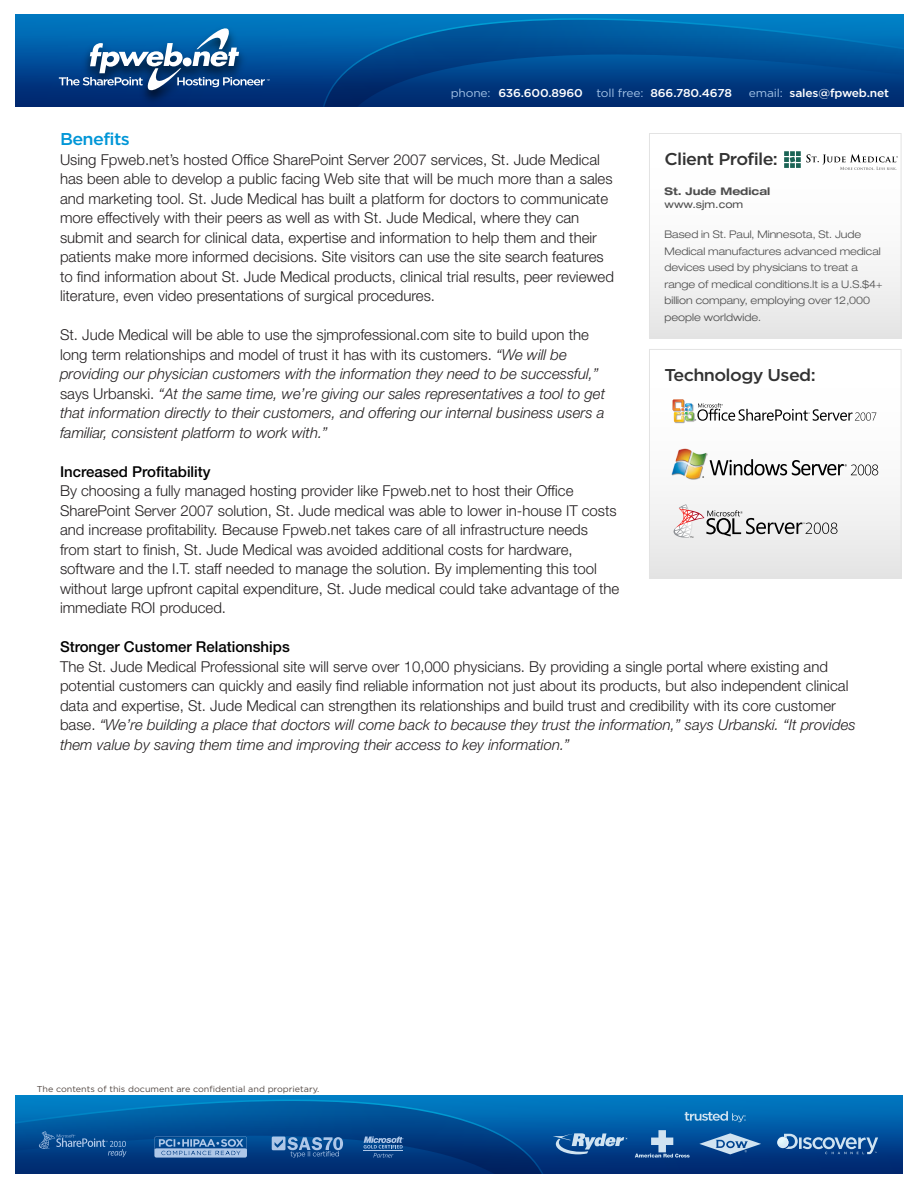
<style>
.page{position:relative;width:918px;height:1188px;background:#fff}
.page>*{position:absolute;margin:0;border:0;box-sizing:border-box;transform-origin:0 0}
.t1{font:500 17.1px "Gotham";letter-spacing:-.035em;color:#333;scale:1.05 1}
.t2{font:500 17.1px "Gotham";letter-spacing:-.035em;color:#0096d7;scale:1.05 1}
.t3{font:300 15px/19.5px "Helvetica Neue LT Std";color:#231f20}
.t4{font:italic 300 15px/19.5px "Helvetica Neue LT Std";color:#231f20}
.t5{font:500 11.4px "Gotham";letter-spacing:-.015em;color:#fff;scale:1.05 1}
.t6{font:300 expanded 10.5px/16.5px "Helvetica Neue LT Std";color:#4d4d4d}
.t7{font:700 expanded 10.5px/13.5px "Helvetica Neue LT Std";color:#4d4d4d}
.t8{font:8.55px "Gotham";color:#544a45;scale:1.05 1}
.s1{font-weight:400;color:#a1c0e5}
.s2{font-style:normal}
.s3{font-weight:500;color:#000}
.s4{font-style:italic}
.s5{font-weight:400}
</style>
<div class="page">
<div style="left:649px;top:134px;width:252px;height:204px;background:linear-gradient(to bottom,#fff,#e9e9e9)"></div>
<div style="left:649px;top:133px;width:252px;height:206px;border:1px solid #e3e3e3"></div>
<svg style="left:784px;top:151px;width:114px;height:19px"></svg>
<div style="left:649px;top:349px;width:252px;height:230px;background:linear-gradient(to bottom,#fff,#e9e9e9)"></div>
<div style="left:649px;top:349px;width:253px;height:230px;border:1px solid #e3e3e3"></div>
<img style="left:671px;top:449px;width:37px;height:31px">
<svg style="left:710px;top:459px;width:168px;height:16px"></svg>
<svg style="left:673px;top:504px;width:164px;height:34px"></svg>
<img style="left:658px;top:385px;width:51px;height:53px">
<svg style="left:673px;top:399px;width:203px;height:23px"></svg>
<div style="left:15px;top:1096px;width:888px;height:77px;background:linear-gradient(to bottom,#007ec8,#00226c)"></div>
<svg style="left:699px;top:1133px;width:62px;height:21px"></svg>
<svg style="left:777px;top:1134px;width:101px;height:20px;background:#4476ae"></svg>
<svg style="left:635px;top:1130px;width:55px;height:28px;background:#336ba8"></svg>
<svg style="left:685px;top:1111px;width:60px;height:11px"></svg>
<svg style="left:15px;top:1100px;width:613px;height:73px;background:#0b5397"></svg>
<svg style="left:15px;top:15px;width:889px;height:92px;background:#004e95"></svg>
<img style="left:77px;top:23px;width:175px;height:84px">
<svg style="left:59px;top:26px;width:211px;height:67px;background:#2e6ca4"></svg>
<p class="t5" style="left:451px;top:87px;width:269px"><span class="s1">phone:</span> 636.600.8960 <span class="s1">toll free:</span> 866.780.4678</p>
<p class="t5" style="left:749px;top:87px;width:135px"><span class="s1">email:</span> sales@fpweb.net</p>
<p class="t2" style="left:60px;top:129px;width:68px">Benefits</p>
<p class="t3" style="left:60px;top:149px;width:556px">Using Fpweb.net’s hosted Office SharePoint Server 2007 services, St. Jude Medical has been able to develop a public facing Web site that will be much more than a sales and marketing tool. St. Jude Medical has built a platform for doctors to communicate more effectively with their peers as well as with St. Jude Medical, where they can submit and search for clinical data, expertise and information to help them and their patients make more informed decisions. Site visitors can use the site search features to find information about St. Jude Medical products, clinical trial results, peer reviewed literature, even video presentations of surgical procedures.</p>
<p class="t4" style="left:60px;top:325px;width:547px"><span class="s2">St. Jude Medical will be able to use the sjmprofessional.com site to build upon the long term relationships and model of trust it has with its customers.</span> “We will be providing our physician customers with the information they need to be successful,” <span class="s2">says Urbanski.</span> “At the same time, we’re giving our sales representatives a tool to get that information directly to their customers, and offering our internal business users a familiar, consistent platform to work with.”</p>
<p class="t3" style="left:60px;top:461px;width:561px"><span class="s3">Increased Profitability<br></span>By choosing a fully managed hosting provider like Fpweb.net to host their Office SharePoint Server 2007 solution, St. Jude medical was able to lower in-house IT costs and increase profitability. Because Fpweb.net takes care of all infrastructure needs from start to finish, St. Jude Medical was avoided additional costs for hardware, software and the I.T. staff needed to manage the solution. By implementing this tool without large upfront capital expenditure, St. Jude medical could take advantage of the immediate ROI produced.</p>
<p class="t3" style="left:60px;top:637px;width:797px"><span class="s3">Stronger Customer Relationships<br></span>The St. Jude Medical Professional site will serve over 10,000 physicians. By providing a single portal where existing and potential customers can quickly and easily find reliable information not just about its products, but also independent clinical data and expertise, St. Jude Medical can strengthen its relationships and build trust and credibility with its core customer base. <span class="s4">“We’re building a place that doctors will come back to because they trust the information,” says Urbanski. “It provides them value by saving them time and improving their access to key information.”</span></p>
<p class="t1" style="left:664px;top:149px;width:110px">Client Profile:</p>
<p class="t7" style="left:664px;top:184px;width:107px">St. Jude Medical <span class="s5">www.sjm.com</span></p>
<p class="t6" style="left:664px;top:226px;width:220px">Based in St. Paul, Minnesota, St. Jude Medical manufactures advanced medical devices used by physicians to treat a range of medical conditions.It is a U.S.$4+ billion company, employing over 12,000 people worldwide.</p>
<p class="t1" style="left:664px;top:365px;width:145px">Technology Used:</p>
<p class="t8" style="left:37px;top:1084px;width:271px">The contents of this document are confidential and proprietary.</p>
</div>
